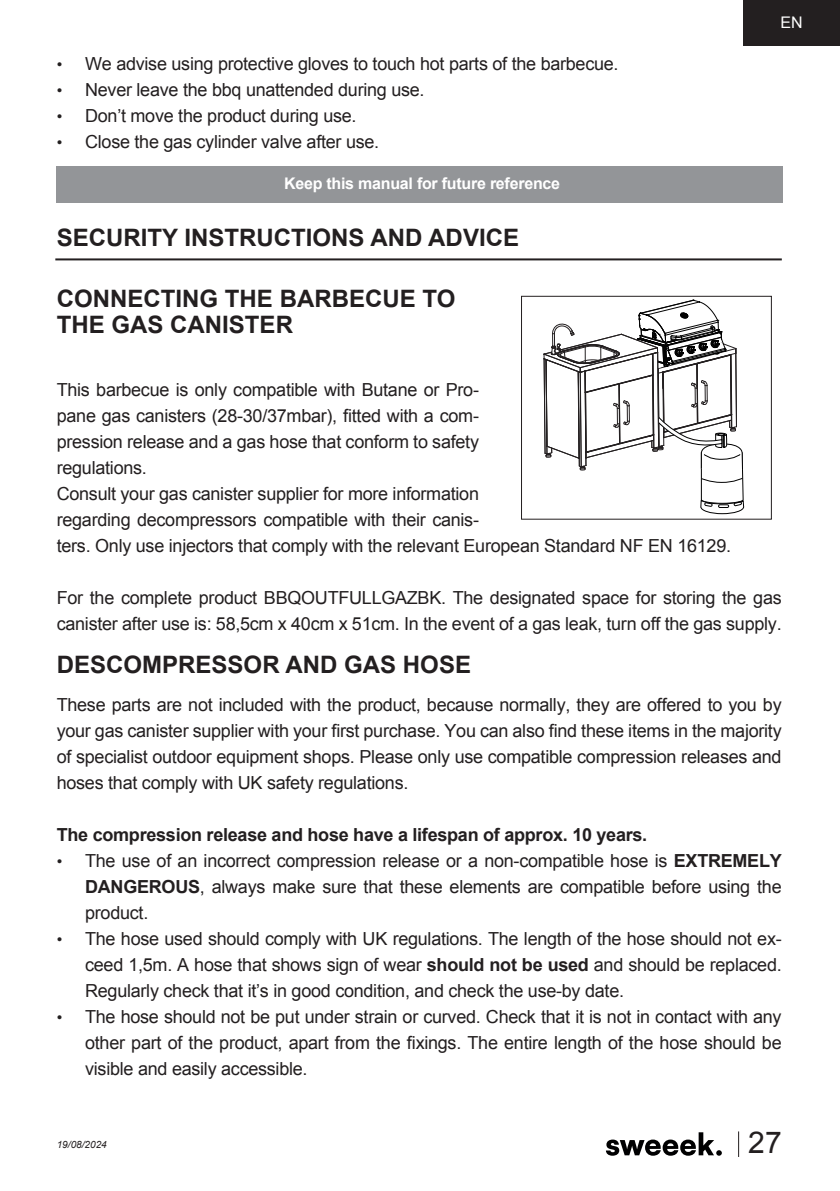
<style>
.page{position:relative;width:840px;height:1191px;background:#fff}
.page>*{position:absolute;margin:0;border:0;box-sizing:border-box;transform-origin:0 0}
.t1{font:30px "Arial";color:#231f20}
.SOUS-TITRE{font:700 24px/26px "Arial";color:#231f20}
.TITRE{font:700 24px "Arial";color:#231f20}
.TEXTE-COURANT-8PT{font:18px/26px "Arial";letter-spacing:-.015em;color:#231f20;text-align:justify}
.TEXTE-COURANT-8PT-2{font:700 18px "Arial";letter-spacing:-.015em;color:#231f20}
._03_BODY_Important{font:700 16px "Arial";letter-spacing:-.015em;color:#fff}
.t2{font:16px "Arial";color:#fff}
.t3{font:italic 10px "Arial";color:#231f20}
.s1{font-size:16px}
.s2{font-weight:700}
</style>
<div class="page">
<div style="left:742px;top:0;width:97px;height:45px;background:#231f20"></div>
<svg style="left:606px;top:1132px;width:115px;height:23px"></svg>
<div style="left:57px;top:166px;width:725px;height:37px;background:#939598"></div>
<hr style="left:55px;top:258px;width:726px;height:2px;background:#231f20">
<svg style="left:543px;top:300px;width:201px;height:215px"></svg>
<div style="left:520px;top:296px;width:251px;height:223px;border:1px solid #231f20"></div>
<p class="TEXTE-COURANT-8PT" style="left:57px;top:51px;width:563px"><span class="s1">•</span> We advise using protective gloves to touch hot parts of the barbecue.</p>
<p class="TEXTE-COURANT-8PT" style="left:57px;top:77px;width:369px"><span class="s1">•</span> Never leave the bbq unattended during use.</p>
<p class="TEXTE-COURANT-8PT" style="left:57px;top:103px;width:301px"><span class="s1">•</span> Don’t move the product during use.</p>
<p class="TEXTE-COURANT-8PT" style="left:57px;top:129px;width:324px"><span class="s1">•</span> Close the gas cylinder valve after use.</p>
<p class="_03_BODY_Important" style="left:284px;top:173px;width:277px">Keep this manual for future reference</p>
<p class="TITRE" style="left:57px;top:221px;width:463px">SECURITY INSTRUCTIONS AND ADVICE</p>
<p class="SOUS-TITRE" style="left:57px;top:286px;width:400px">CONNECTING THE BARBECUE TO<br>THE GAS CANISTER</p>
<p class="t2" style="left:780px;top:11px;width:24px">EN</p>
<p class="TEXTE-COURANT-8PT" style="left:57px;top:377px;width:423px">This barbecue is only compatible with Butane or Pro&shy;pane gas canisters (28-30/37mbar), fitted with a com&shy;pression release and a gas hose that conform to safety regulations.</p>
<p class="TEXTE-COURANT-8PT" style="left:57px;top:481px;width:675px;text-align:left">Consult your gas canister supplier for more information<br>regarding decompressors compatible with their canis-<br>ters. Only use injectors that comply with the relevant European Standard NF EN 16129.</p>
<p class="TEXTE-COURANT-8PT" style="left:57px;top:585px;width:726px">For the complete product BBQOUTFULLGAZBK. The designated space for storing the gas canister after use is: 58,5cm x 40cm x 51cm. In the event of a gas leak, turn off the gas supply.</p>
<p class="SOUS-TITRE" style="left:57px;top:652px;width:415px">DESCOMPRESSOR AND GAS HOSE</p>
<p class="TEXTE-COURANT-8PT" style="left:57px;top:691px;width:726px">These parts are not included with the product, because normally, they are offered to you by your gas canister supplier with your first purchase. You can also find these items in the majority of specialist outdoor equipment shops. Please only use compatible compression releases and hoses that comply with UK safety regulations.</p>
<p class="TEXTE-COURANT-8PT-2" style="left:57px;top:822px;width:591px">The compression release and hose have a lifespan of approx. 10 years.</p>
<p class="TEXTE-COURANT-8PT" style="left:85px;top:847px;width:697px;text-indent:-28px"><span class="s1">•</span> The use of an incorrect compression release or a non-compatible hose is <span class="s2">EXTREMELY DANGEROUS</span>, always make sure that these elements are compatible before using the product.</p>
<p class="TEXTE-COURANT-8PT" style="left:85px;top:925px;width:697px;text-indent:-28px"><span class="s1">•</span> The hose used should comply with UK regulations. The length of the hose should not ex&shy;ceed 1,5m. A hose that shows sign of wear <span class="s2">should not be used</span> and should be replaced.<br>Regularly check that it’s in good condition, and check the use-by date.</p>
<p class="TEXTE-COURANT-8PT" style="left:85px;top:1003px;width:697px;text-indent:-28px"><span class="s1">•</span> The hose should not be put under strain or curved. Check that it is not in contact with any other part of the product, apart from the fixings. The entire length of the hose should be visible and easily accessible.</p>
<p class="t3" style="left:57px;top:1137px;width:52px">19/08/2024</p>
<h1 class="t1" style="left:747px;top:1123px;width:35px">27</h1>
</div>
